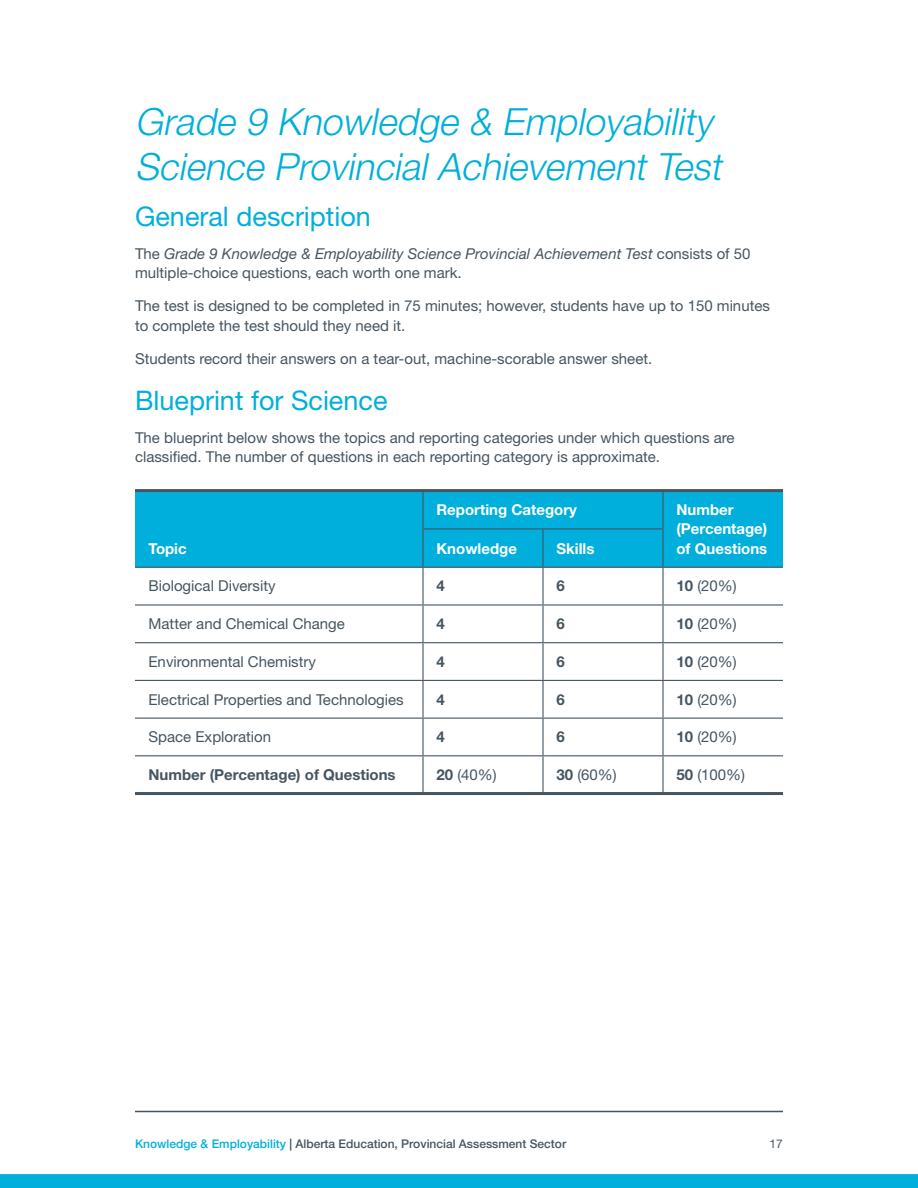
<style>
.page{position:relative;width:918px;height:1188px;background:#fff}
.page>*{position:absolute;margin:0;border:0;box-sizing:border-box;transform-origin:0 0}
.Main_heading{font:italic 300 37.5px/45px "Helvetica Neue LT Std";color:#00afdb}
.Subheading{font:27px "Helvetica Neue LT Std";color:#00afdb}
.Body_copy{font:15px/19.5px "Helvetica Neue LT Std";color:#465560}
.Body_copy-2{font:italic 15px/19.5px "Helvetica Neue LT Std";color:#465560}
.Table_heading{font:700 15px/19.5px "Helvetica Neue LT Std";color:#fff}
.Body_copy_CENTRE{font:15px "Helvetica Neue LT Std";color:#465560}
.Body_copy-3{font:700 15px "Helvetica Neue LT Std";color:#465560}
.Body_copy_CENTRE-2{font:700 15px "Helvetica Neue LT Std";color:#465560}
.t1{font:500 12px "Helvetica Neue LT Std";color:#465560}
.t2{font:12px "Helvetica Neue LT Std";color:#465560}
.s1{font-style:normal}
.s2{font-weight:700}
.s3{color:#00afdb}
</style>
<div class="page">
<hr style="left:135px;top:1111px;width:648px;height:1px;background:#465560">
<svg style="left:0;top:1174px;width:918px;height:14px;background:#01afdb"></svg>
<div style="left:135px;top:492px;width:648px;height:75px;background:#00afdb"></div>
<hr style="left:135px;top:792px;width:288px;height:3px;background:#465560">
<hr style="left:423px;top:792px;width:120px;height:3px;background:#465560">
<hr style="left:543px;top:792px;width:120px;height:3px;background:#465560">
<hr style="left:663px;top:792px;width:120px;height:3px;background:#465560">
<hr style="left:135px;top:567px;width:288px;height:1px;background:#465560">
<hr style="left:423px;top:567px;width:120px;height:1px;background:#465560">
<hr style="left:422px;top:568px;width:2px;height:36px;background:#465560">
<hr style="left:543px;top:567px;width:120px;height:1px;background:#465560">
<hr style="left:542px;top:568px;width:2px;height:36px;background:#465560">
<hr style="left:663px;top:567px;width:120px;height:1px;background:#465560">
<hr style="left:662px;top:568px;width:2px;height:36px;background:#465560">
<hr style="left:135px;top:604px;width:288px;height:2px;background:#465560">
<hr style="left:423px;top:604px;width:120px;height:2px;background:#465560">
<hr style="left:422px;top:606px;width:2px;height:36px;background:#465560">
<hr style="left:543px;top:604px;width:120px;height:2px;background:#465560">
<hr style="left:542px;top:606px;width:2px;height:36px;background:#465560">
<hr style="left:663px;top:604px;width:120px;height:2px;background:#465560">
<hr style="left:662px;top:606px;width:2px;height:36px;background:#465560">
<hr style="left:135px;top:642px;width:288px;height:1px;background:#465560">
<hr style="left:423px;top:642px;width:120px;height:1px;background:#465560">
<hr style="left:422px;top:643px;width:2px;height:37px;background:#465560">
<hr style="left:543px;top:642px;width:120px;height:1px;background:#465560">
<hr style="left:542px;top:643px;width:2px;height:37px;background:#465560">
<hr style="left:663px;top:642px;width:120px;height:1px;background:#465560">
<hr style="left:662px;top:643px;width:2px;height:37px;background:#465560">
<hr style="left:135px;top:680px;width:288px;height:1px;background:#465560">
<hr style="left:423px;top:680px;width:120px;height:1px;background:#465560">
<hr style="left:422px;top:681px;width:2px;height:37px;background:#465560">
<hr style="left:543px;top:680px;width:120px;height:1px;background:#465560">
<hr style="left:542px;top:681px;width:2px;height:37px;background:#465560">
<hr style="left:663px;top:680px;width:120px;height:1px;background:#465560">
<hr style="left:662px;top:681px;width:2px;height:37px;background:#465560">
<hr style="left:135px;top:718px;width:288px;height:1px;background:#465560">
<hr style="left:423px;top:718px;width:120px;height:1px;background:#465560">
<hr style="left:422px;top:719px;width:2px;height:36px;background:#465560">
<hr style="left:543px;top:718px;width:120px;height:1px;background:#465560">
<hr style="left:542px;top:719px;width:2px;height:36px;background:#465560">
<hr style="left:663px;top:718px;width:120px;height:1px;background:#465560">
<hr style="left:662px;top:719px;width:2px;height:36px;background:#465560">
<hr style="left:135px;top:755px;width:288px;height:1px;background:#465560">
<hr style="left:423px;top:755px;width:120px;height:1px;background:#465560">
<hr style="left:422px;top:756px;width:2px;height:36px;background:#465560">
<hr style="left:543px;top:755px;width:120px;height:1px;background:#465560">
<hr style="left:542px;top:756px;width:2px;height:36px;background:#465560">
<hr style="left:663px;top:755px;width:120px;height:1px;background:#465560">
<hr style="left:662px;top:756px;width:2px;height:36px;background:#465560">
<hr style="left:422px;top:492px;width:2px;height:36px;background:#465560">
<hr style="left:662px;top:492px;width:2px;height:36px;background:#465560">
<hr style="left:422px;top:528px;width:121px;height:1px;background:#465560">
<hr style="left:422px;top:529px;width:2px;height:38px;background:#465560">
<hr style="left:543px;top:528px;width:121px;height:1px;background:#465560">
<hr style="left:542px;top:529px;width:2px;height:38px;background:#465560">
<hr style="left:662px;top:529px;width:2px;height:38px;background:#465560">
<hr style="left:135px;top:489px;width:288px;height:3px;background:#465560">
<hr style="left:423px;top:489px;width:120px;height:3px;background:#465560">
<hr style="left:543px;top:489px;width:120px;height:3px;background:#465560">
<hr style="left:663px;top:489px;width:120px;height:3px;background:#465560">
<p class="Main_heading" style="left:135px;top:98px;width:596px">Grade 9 Knowledge &amp; Employability<br>Science ProvincialAchievementTest</p>
<p class="Subheading" style="left:135px;top:200px;width:238px">General description</p>
<p class="Body_copy-2" style="left:135px;top:243px;width:617px"><span class="s1">The</span> Grade 9 Knowledge &amp; Employability Science Provincial Achievement Test <span class="s1">consists of 50 multiple-choice questions, each worth one mark.</span></p>
<p class="Body_copy" style="left:135px;top:296px;width:636px">The test is designed to be completed in 75 minutes; however, students have up to 150 minutes to complete the test should they need it.</p>
<p class="Body_copy" style="left:135px;top:348px;width:519px">Students record their answers on a tear-out, machine-scorable answer sheet.</p>
<p class="Subheading" style="left:135px;top:384px;width:254px">Blueprint for Science</p>
<p class="Body_copy" style="left:135px;top:427px;width:601px">The blueprint below shows the topics and reporting categories under which questions are classified. The number of questions in each reporting category is approximate.</p>
<p class="Table_heading" style="left:148px;top:538px;width:40px">Topic</p>
<p class="Table_heading" style="left:436px;top:500px;width:142px">Reporting Category</p>
<p class="Table_heading" style="left:676px;top:499px;width:92px">Number (Percentage)</p>
<p class="Table_heading" style="left:436px;top:538px;width:82px">Knowledge</p>
<p class="Table_heading" style="left:556px;top:538px;width:40px">Skills</p>
<p class="Table_heading" style="left:676px;top:538px;width:92px">of Questions</p>
<p class="Body_copy" style="left:148px;top:576px;width:129px">Biological Diversity</p>
<p class="Body_copy_CENTRE-2" style="left:436px;top:577px;width:10px">4</p>
<p class="Body_copy_CENTRE-2" style="left:556px;top:577px;width:10px">6</p>
<p class="Body_copy_CENTRE" style="left:676px;top:577px;width:62px"><span class="s2">10</span> (20%)</p>
<p class="Body_copy" style="left:148px;top:614px;width:198px">Matter and Chemical Change</p>
<p class="Body_copy_CENTRE-2" style="left:436px;top:615px;width:10px">4</p>
<p class="Body_copy_CENTRE-2" style="left:556px;top:615px;width:10px">6</p>
<p class="Body_copy_CENTRE" style="left:676px;top:615px;width:62px"><span class="s2">10</span> (20%)</p>
<p class="Body_copy" style="left:148px;top:652px;width:169px">Environmental Chemistry</p>
<p class="Body_copy_CENTRE-2" style="left:436px;top:652px;width:10px">4</p>
<p class="Body_copy_CENTRE-2" style="left:556px;top:652px;width:10px">6</p>
<p class="Body_copy_CENTRE" style="left:676px;top:653px;width:62px"><span class="s2">10</span> (20%)</p>
<p class="Body_copy" style="left:148px;top:689px;width:257px">Electrical Properties and Technologies</p>
<p class="Body_copy_CENTRE-2" style="left:436px;top:690px;width:10px">4</p>
<p class="Body_copy_CENTRE-2" style="left:556px;top:690px;width:10px">6</p>
<p class="Body_copy_CENTRE" style="left:676px;top:690px;width:62px"><span class="s2">10</span> (20%)</p>
<p class="Body_copy" style="left:148px;top:727px;width:124px">Space Exploration</p>
<p class="Body_copy_CENTRE-2" style="left:436px;top:728px;width:10px">4</p>
<p class="Body_copy_CENTRE-2" style="left:556px;top:728px;width:10px">6</p>
<p class="Body_copy_CENTRE" style="left:676px;top:728px;width:62px"><span class="s2">10</span> (20%)</p>
<p class="Body_copy-3" style="left:148px;top:765px;width:249px">Number (Percentage) of Questions</p>
<p class="Body_copy_CENTRE" style="left:436px;top:766px;width:62px"><span class="s2">20</span> (40%)</p>
<p class="Body_copy_CENTRE" style="left:556px;top:766px;width:62px"><span class="s2">30</span> (60%)</p>
<p class="Body_copy_CENTRE" style="left:676px;top:766px;width:70px"><span class="s2">50</span> (100%)</p>
<p class="t1" style="left:135px;top:1137px;width:433px"><span class="s3">Knowledge &amp; Employability</span> | Alberta Education, Provincial Assessment Sector</p>
<p class="t2" style="left:770px;top:1137px;width:15px">17</p>
</div>
